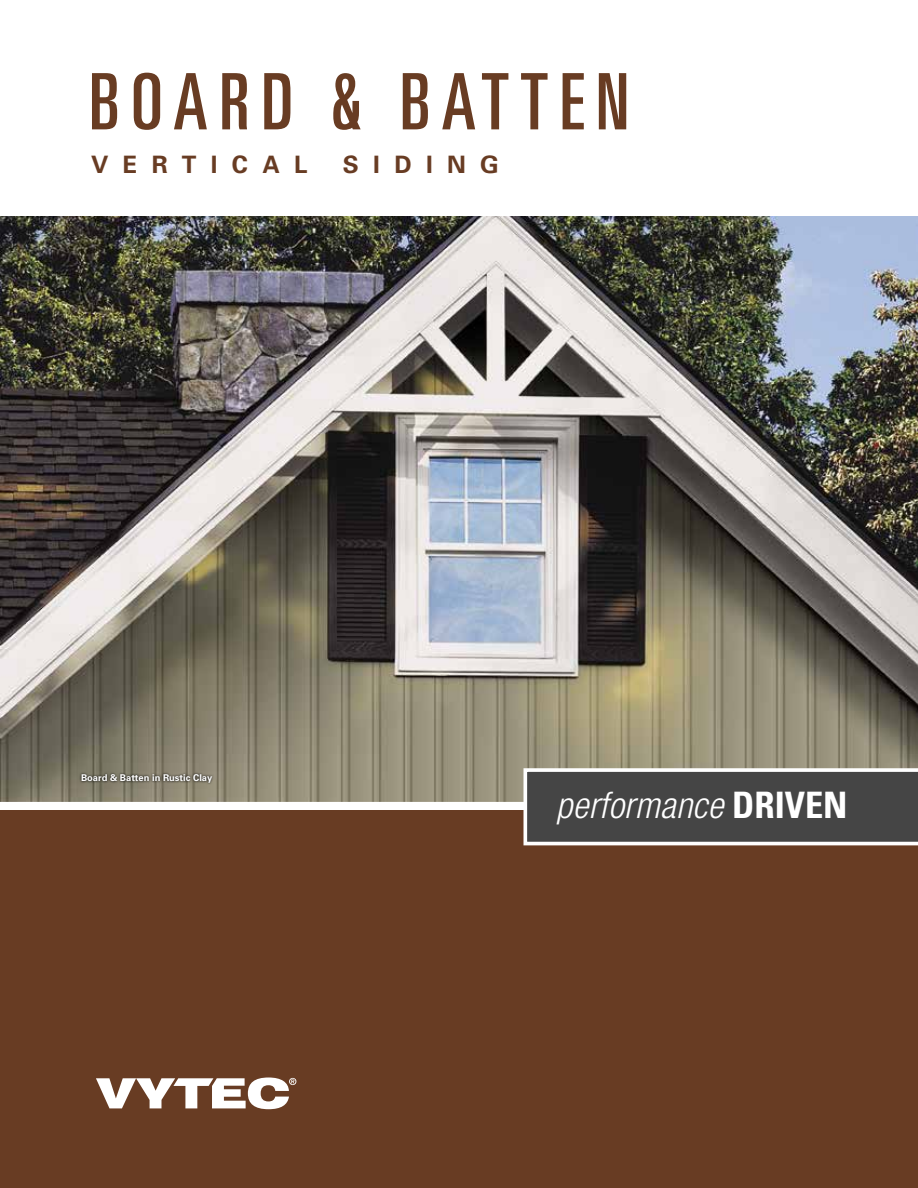
<style>
.page{position:relative;width:918px;height:1188px;background:#fff}
.page>*{position:absolute;margin:0;border:0;box-sizing:border-box;transform-origin:0 0}
.t1{font:ultra-condensed 77.85px "Univers";letter-spacing:.15em;color:#683c23}
.t2{font:italic 300 condensed 36.45px "Helvetica Neue LT Std";letter-spacing:.01em;color:#fff}
.t3{font:700 24px "Univers";letter-spacing:.6em;color:#683c23}
.t4{font:700 9.3px "Univers";color:#fff}
.s1{font-family:"Univers";font-weight:700;font-style:normal}
</style>
<div class="page">
<img style="left:0;top:216px;width:918px;height:595px">
<div style="left:0;top:811px;width:918px;height:377px;background:#683c23"></div>
<svg style="left:523px;top:768px;width:395px;height:77px;background:#575757"></svg>
<svg style="left:96px;top:1078px;width:200px;height:31px"></svg>
<svg style="left:79px;top:772px;width:135px;height:13px;background:#686355"></svg>
<h1 class="t1" style="left:89px;top:57px;width:542px">BOARD &amp; BATTEN</h1>
<h3 class="t3" style="left:91px;top:150px;width:218px">VERTICAL</h3>
<h3 class="t3" style="left:343px;top:150px;width:158px">SIDING</h3>
<p class="t4" style="left:81px;top:772px;width:133px">Board &amp; Batten in Rustic Clay</p>
<h2 class="t2" style="left:556px;top:784px;width:293px">performance <span class="s1">DRIVEN</span></h2>
</div>
